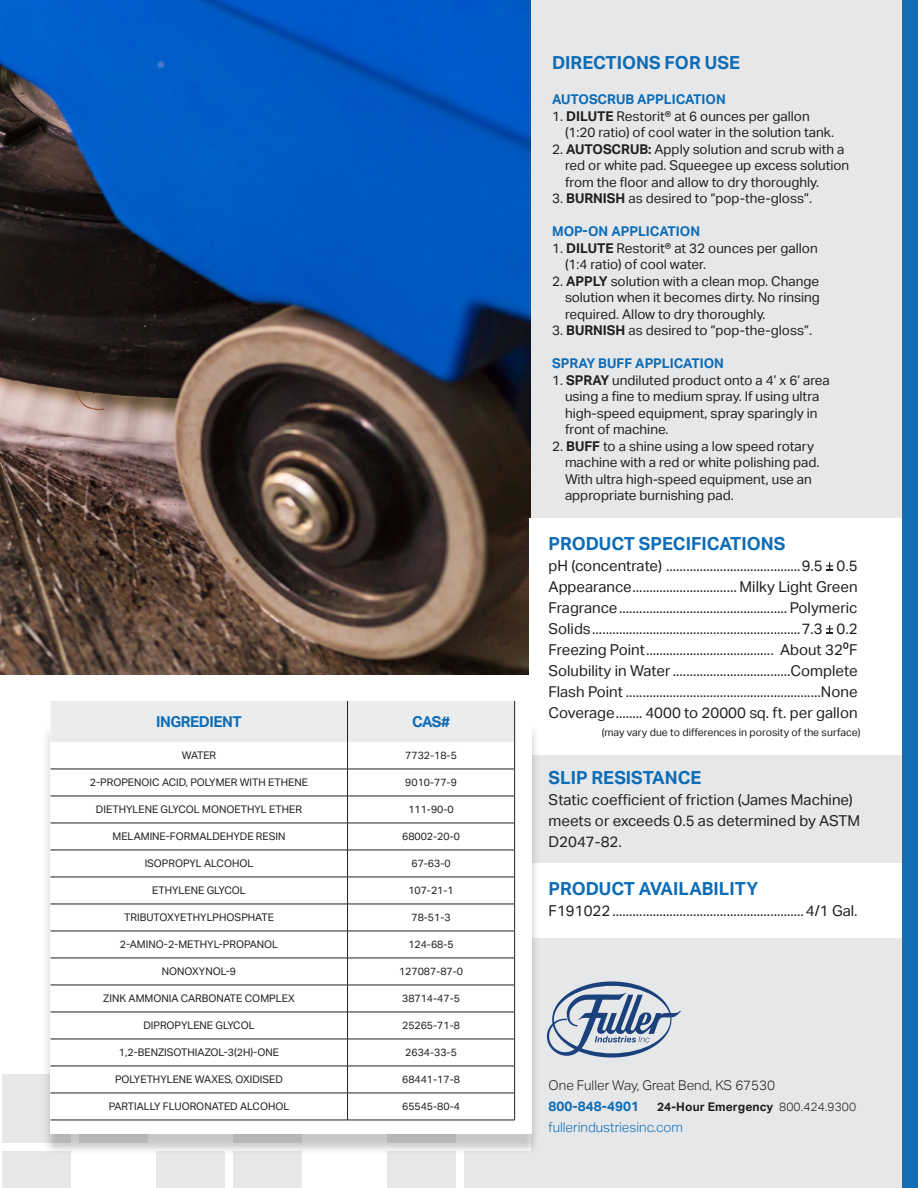
<style>
.page{position:relative;width:918px;height:1188px;background:#fff}
.page>*{position:absolute;margin:0;border:0;box-sizing:border-box;transform-origin:0 0}
.t1{font:700 18px "Aktiv Grotesk";color:#0d6cb6}
.t2{font:15px/21px "Aktiv Grotesk";color:#231f20}
.t3{font:700 15px "Aktiv Grotesk";letter-spacing:-.03em;color:#0d6cb6}
.t4{font:13.5px/16.5px "Aktiv Grotesk";color:#231f20}
.t5{font:700 13.5px "Aktiv Grotesk";color:#0d6cb6}
.t6{font:300 13.5px "Aktiv Grotesk";color:#231f20}
.t7{font:300 13.5px "Aktiv Grotesk";color:#0d6cb6}
.t8{font:700 12px "Aktiv Grotesk";letter-spacing:.01em;color:#231f20}
.t9{font:10.5px "Aktiv Grotesk";color:#231f20}
.s1{font-weight:700}
.s2{font-weight:300}
</style>
<div class="page">
<img style="left:0;top:0;width:532px;height:675px">
<div style="left:532px;top:0;width:386px;height:1188px;background:#e6e7e9"></div>
<div style="left:528px;top:863px;width:390px;height:74px;background:#fff"></div>
<div style="left:530px;top:518px;width:388px;height:237px;background:#fff"></div>
<div style="left:2px;top:1074px;width:68px;height:69px;background:#e6e7e9"></div>
<div style="left:2px;top:1151px;width:68px;height:37px;background:#e6e7e9"></div>
<div style="left:156px;top:1151px;width:69px;height:37px;background:#e6e7e9"></div>
<div style="left:233px;top:1151px;width:69px;height:37px;background:#e6e7e9"></div>
<div style="left:388px;top:1151px;width:68px;height:37px;background:#e6e7e9"></div>
<div style="left:465px;top:1151px;width:68px;height:37px;background:#e6e7e9"></div>
<div style="left:902px;top:0;width:16px;height:1188px;background:#126db7"></div>
<svg style="left:547px;top:981px;width:134px;height:77px"></svg>
<svg style="left:826px;top:562px;width:7px;height:9px"></svg>
<svg style="left:826px;top:625px;width:7px;height:9px"></svg>
<div style="left:42px;top:724px;width:498px;height:432px;background:#231f20;opacity:.25"></div>
<div style="left:51px;top:719px;width:481px;height:415px;background:#fff"></div>
<hr style="left:51px;top:1120px;width:297px;height:1px;background:#231f20">
<hr style="left:348px;top:1120px;width:167px;height:1px;background:#231f20">
<svg style="left:51px;top:701px;width:464px;height:419px"></svg>
<hr style="left:51px;top:769px;width:297px;height:1px;background:#231f20">
<hr style="left:348px;top:769px;width:167px;height:1px;background:#231f20">
<p class="t3" style="left:156px;top:713px;width:87px">INGREDIENT</p>
<p class="t3" style="left:412px;top:713px;width:39px">CAS#</p>
<p class="t9" style="left:182px;top:749px;width:36px">WATER</p>
<p class="t9" style="left:405px;top:749px;width:53px">7732-18-5</p>
<p class="t9" style="left:90px;top:776px;width:220px">2-PROPENOIC ACID, POLYMER WITH ETHENE</p>
<p class="t9" style="left:405px;top:776px;width:53px">9010-77-9</p>
<p class="t9" style="left:96px;top:803px;width:208px">DIETHYLENE GLYCOL MONOETHYL ETHER</p>
<p class="t9" style="left:408px;top:803px;width:47px">111-90-0</p>
<p class="t9" style="left:112px;top:830px;width:175px">MELAMINE-FORMALDEHYDE RESIN</p>
<p class="t9" style="left:402px;top:830px;width:59px">68002-20-0</p>
<p class="t9" style="left:145px;top:857px;width:110px">ISOPROPYL ALCOHOL</p>
<p class="t9" style="left:411px;top:857px;width:41px">67-63-0</p>
<p class="t9" style="left:152px;top:884px;width:95px">ETHYLENE GLYCOL</p>
<p class="t9" style="left:408px;top:884px;width:47px">107-21-1</p>
<p class="t9" style="left:124px;top:911px;width:151px">TRIBUTOXYETHYLPHOSPHATE</p>
<p class="t9" style="left:411px;top:911px;width:41px">78-51-3</p>
<p class="t9" style="left:120px;top:938px;width:160px">2-AMINO-2-METHYL-PROPANOL</p>
<p class="t9" style="left:408px;top:938px;width:47px">124-68-5</p>
<p class="t9" style="left:162px;top:965px;width:76px">NONOXYNOL-9</p>
<p class="t9" style="left:399px;top:965px;width:66px">127087-87-0</p>
<p class="t9" style="left:103px;top:992px;width:193px">ZINK AMMONIA CARBONATE COMPLEX</p>
<p class="t9" style="left:402px;top:992px;width:59px">38714-47-5</p>
<p class="t9" style="left:143px;top:1019px;width:113px">DIPROPYLENE GLYCOL</p>
<p class="t9" style="left:402px;top:1019px;width:59px">25265-71-8</p>
<p class="t9" style="left:119px;top:1046px;width:162px">1,2-BENZISOTHIAZOL-3(2H)-ONE</p>
<p class="t9" style="left:405px;top:1046px;width:53px">2634-33-5</p>
<p class="t9" style="left:115px;top:1073px;width:170px">POLYETHYLENE WAXES, OXIDISED</p>
<p class="t9" style="left:402px;top:1073px;width:59px">68441-17-8</p>
<p class="t9" style="left:109px;top:1100px;width:182px">PARTIALLY FLUORONATED ALCOHOL</p>
<p class="t9" style="left:402px;top:1100px;width:59px">65545-80-4</p>
<p class="t1" style="left:552px;top:53px;width:189px">DIRECTIONS FOR USE</p>
<p class="t5" style="left:552px;top:92px;width:175px">AUTOSCRUB APPLICATION</p>
<p class="t4" style="left:565px;top:108px;width:271px;text-indent:-13px">1. <span class="s1">DILUTE</span> Restorit® at 6 ounces per gallon (1:20 ratio) of cool water in the solution tank.</p>
<p class="t4" style="left:565px;top:141px;width:286px;text-indent:-13px">2. <span class="s1">AUTOSCRUB:</span> Apply solution and scrub with a red or white pad. Squeegee up excess solution from the floor and allow to dry thoroughly.</p>
<p class="t4" style="left:552px;top:190px;width:261px">3. <span class="s1">BURNISH</span> as desired to “pop-the-gloss”.</p>
<p class="t5" style="left:552px;top:224px;width:149px">MOP-ON APPLICATION</p>
<p class="t4" style="left:552px;top:240px;width:267px">1. <span class="s1">DILUTE</span> Restorit® at 32 ounces per gallon</p>
<p class="t4" style="left:565px;top:256px;width:143px">(1:4 ratio) of cool water.</p>
<p class="t4" style="left:552px;top:273px;width:269px;text-align:right">2. <span class="s1">APPLY</span> solution with a clean mop. Change solution when it becomes dirty. No rinsing</p>
<p class="t4" style="left:565px;top:306px;width:202px">required. Allow to dry thoroughly.</p>
<p class="t4" style="left:552px;top:322px;width:261px">3. <span class="s1">BURNISH</span> as desired to “pop-the-gloss”.</p>
<p class="t5" style="left:552px;top:356px;width:173px">SPRAY BUFF APPLICATION</p>
<p class="t4" style="left:552px;top:372px;width:279px">1. <span class="s1">SPRAY</span> undiluted product onto a 4’ x 6’ area</p>
<p class="t4" style="left:565px;top:388px;width:256px">using a fine to medium spray. If using ultra</p>
<p class="t4" style="left:565px;top:405px;width:254px">high-speed equipment, spray sparingly in</p>
<p class="t4" style="left:565px;top:421px;width:105px">front of machine.</p>
<p class="t4" style="left:552px;top:438px;width:264px">2. <span class="s1">BUFF</span> to a shine using a low speed rotary</p>
<p class="t4" style="left:565px;top:454px;width:256px">machine with a red or white polishing pad.</p>
<p class="t4" style="left:565px;top:471px;width:248px">With ultra high-speed equipment, use an</p>
<p class="t4" style="left:565px;top:487px;width:170px">appropriate burnishing pad.</p>
<p class="t1" style="left:549px;top:533px;width:238px">PRODUCT SPECIFICATIONS</p>
<p class="t2" style="left:549px;top:555px;width:311px">pH (concentrate) ........................................9.5 0.5</p>
<p class="t2" style="left:549px;top:576px;width:311px">Appearance............................... Milky Light Green</p>
<p class="t2" style="left:549px;top:597px;width:311px">Fragrance.................................................. Polymeric</p>
<p class="t2" style="left:549px;top:618px;width:311px">Solids..............................................................7.3 0.2</p>
<p class="t2" style="left:549px;top:639px;width:311px">Freezing Point...................................... About 320F</p>
<p class="t2" style="left:549px;top:660px;width:310px">Solubility in Water...................................Complete</p>
<p class="t2" style="left:549px;top:681px;width:311px">Flash Point ..........................................................None</p>
<p class="t2" style="left:549px;top:702px;width:311px">Coverage........ 4000 to 20000 sq. ft. per gallon</p>
<p class="t9" style="left:602px;top:726px;width:260px">(may vary due to differences in porosity of the surface)</p>
<p class="t1" style="left:549px;top:767px;width:154px">SLIP RESISTANCE</p>
<p class="t2" style="left:549px;top:789px;width:313px">Static coefficient of friction (James Machine) meets or exceeds 0.5 as determined by ASTM<br>D2047-82.</p>
<p class="t1" style="left:549px;top:878px;width:211px">PRODUCT AVAILABILITY</p>
<p class="t2" style="left:549px;top:900px;width:311px">F191022.........................................................4/1 Gal.</p>
<p class="t6" style="left:549px;top:1078px;width:228px">One Fuller Way, Great Bend, KS 67530</p>
<p class="t5" style="left:549px;top:1099px;width:92px">800-848-4901</p>
<p class="t8" style="left:657px;top:1100px;width:201px">24-Hour Emergency <span class="s2">800.424.9300</span></p>
<p class="t7" style="left:549px;top:1120px;width:136px">fullerindustriesinc.com</p>
</div>
